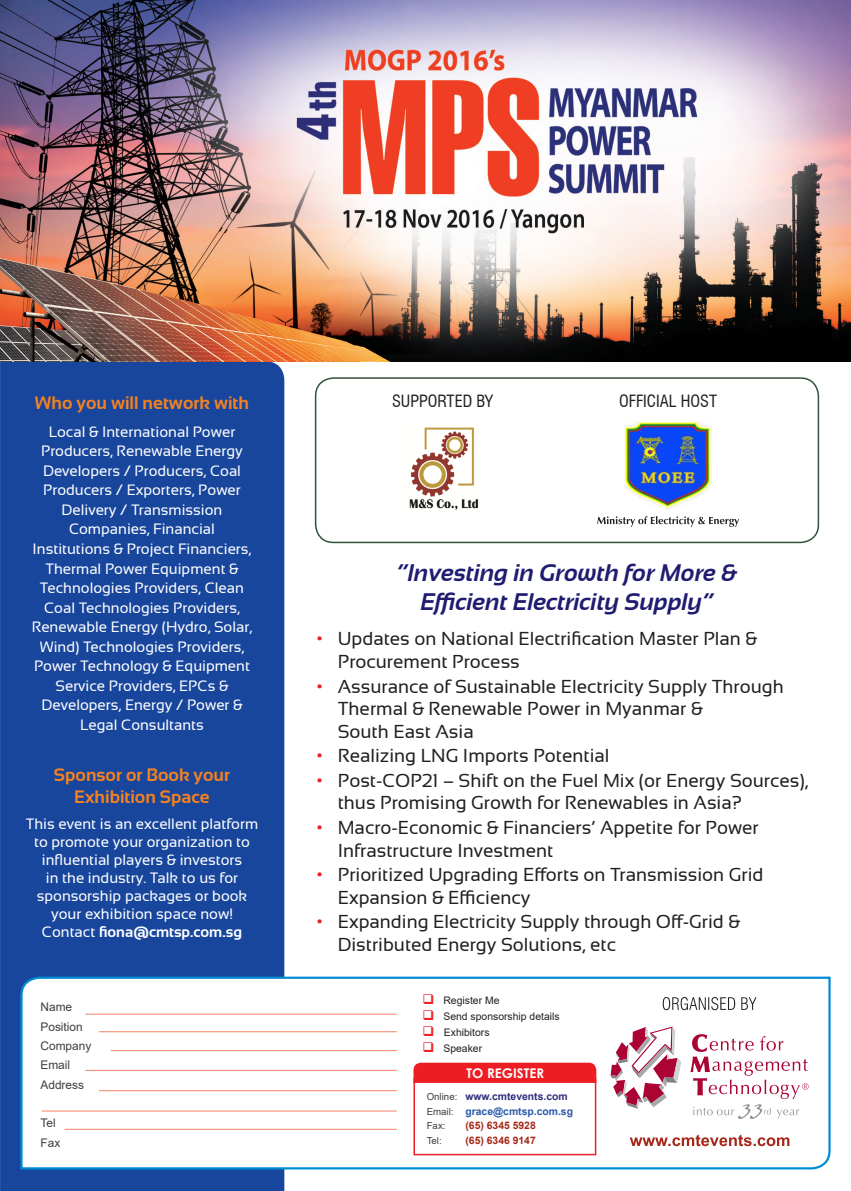
<style>
.page{position:relative;width:851px;height:1191px;background:#fff}
.page>*{position:absolute;margin:0;border:0;box-sizing:border-box;transform-origin:0 0}
.t1{font:italic 700 24px/28.8px "Sansation";color:#201c70;text-align:center}
.t2{font:18.75px/22.5px "Sansation";color:#231f20}
.t3{font:700 18px/21.6px "Sansation";color:#f58220;text-align:center}
.t4{font:condensed 16.5px "Swiss 721 BT";color:#231f20}
.t5{font:15px/19.5px "Sansation";color:#fff;text-align:center}
.t6{font:700 13.35px "Century Gothic";color:#fff}
.t7{font:11.85px/19.4px "Arial";color:#3e3e3f}
.t8{font:10.35px "Arial";color:#231f20}
.t9{font:700 10.35px "Arial";color:#2e2c79}
.t10{font:700 10.35px "Arial";color:#2959a8}
.t11{font:700 10.35px "Arial";color:#a6271a}
.t12{font:9.75px "Arial";color:#3e3e3f}
.s1{font-weight:700}
.s2{font-weight:700;color:#ee1d23}
.s3{color:#ee1d23}
.s4{font-weight:400;font-size:9.75px;color:#3e3e3f}
</style>
<div class="page">
<div style="left:0;top:361px;width:284px;height:830px;background:#18469d"></div>
<svg style="left:19px;top:975px;width:812px;height:195px"></svg>
<svg style="left:629px;top:1134px;width:160px;height:12px"></svg>
<svg style="left:662px;top:997px;width:94px;height:13px"></svg>
<svg style="left:610px;top:1026px;width:71px;height:82px"></svg>
<svg style="left:690px;top:1034px;width:118px;height:85px"></svg>
<hr style="left:85px;top:1014px;width:312px;height:1px;background:#f48465">
<hr style="left:99px;top:1031px;width:298px;height:1px;background:#f48465">
<hr style="left:111px;top:1050px;width:286px;height:1px;background:#f48465">
<hr style="left:85px;top:1070px;width:312px;height:1px;background:#f48465">
<hr style="left:99px;top:1090px;width:298px;height:1px;background:#f48465">
<hr style="left:42px;top:1110px;width:355px;height:1px;background:#f48465">
<hr style="left:64px;top:1129px;width:333px;height:1px;background:#f48465">
<div style="left:413px;top:1078px;width:183px;height:77px;border:1px solid #ee1d23"></div>
<svg style="left:413px;top:1062px;width:183px;height:21px;background:#ee272c"></svg>
<img style="left:409px;top:427px;width:69px;height:83px">
<div style="left:315px;top:377px;width:504px;height:166px;border:2px solid #30523c;border-radius:18px"></div>
<img style="left:624px;top:422px;width:87px;height:87px">
<svg style="left:597px;top:516px;width:142px;height:11px"></svg>
<img style="left:0;top:0;width:850px;height:361px">
<p class="t3" style="left:35px;top:392px;width:215px">Who you will network with</p>
<p class="t5" style="left:32px;top:422px;width:222px">Local &amp; International Power<br>Producers, Renewable Energy<br>Developers / Producers, Coal<br>Producers / Exporters, Power<br>Delivery / Transmission<br>Companies, Financial<br>Institutions &amp; Project Financiers,<br>Thermal Power Equipment &amp;<br>Technologies Providers, Clean<br>Coal Technologies Providers,<br>Renewable Energy (Hydro, Solar,<br>Wind) Technologies Providers,<br>Power Technology &amp; Equipment<br>Service Providers, EPCs &amp;<br>Developers, Energy / Power &amp;<br>Legal Consultants</p>
<p class="t3" style="left:54px;top:764px;width:177px">Sponsor or Book your<br>Exhibition Space</p>
<p class="t5" style="left:26px;top:815px;width:234px;line-height:18px">This event is an excellent platform to promote your organization to influential players &amp; investors<br>in the industry. Talk to us for sponsorship packages or book your exhibition space now!<br>Contact <span class="s1">fiona@cmtsp.com.sg</span></p>
<p class="t7" style="left:40px;top:997px;width:33px">Name</p>
<p class="t7" style="left:40px;top:1016px;width:44px">Position</p>
<p class="t7" style="left:40px;top:1036px;width:52px">Company</p>
<p class="t7" style="left:40px;top:1055px;width:31px">Email</p>
<p class="t7" style="left:40px;top:1074px;width:45px">Address</p>
<p class="t7" style="left:40px;top:1113px;width:21px">Tel<br>Fax</p>
<p class="t4" style="left:392px;top:391px;width:103px">SUPPORTED BY</p>
<p class="t4" style="left:619px;top:391px;width:99px">OFFICIAL HOST</p>
<p class="t1" style="left:397px;top:558px;width:342px">“Investing in Growth for More &amp;<br>Efficient Electricity Supply”</p>
<p class="t2" style="left:338px;top:627px;width:421px;text-indent:-21px"><span class="s2">•</span> Updates on National Electrification Master Plan &amp;<br>Procurement Process</p>
<p class="t2" style="left:338px;top:675px;width:447px;text-indent:-21px"><span class="s2">•</span> Assurance of Sustainable Electricity Supply Through<br>Thermal &amp; Renewable Power in Myanmar &amp;<br>South East Asia</p>
<p class="t2" style="left:317px;top:744px;width:294px"><span class="s2">•</span> Realizing LNG Imports Potential</p>
<p class="t2" style="left:338px;top:769px;width:472px;text-indent:-21px"><span class="s2">•</span> Post-COP21 – Shift on the Fuel Mix (or Energy Sources), thus Promising Growth for Renewables in Asia?</p>
<p class="t2" style="left:338px;top:816px;width:422px;text-indent:-21px"><span class="s2">•</span> Macro-Economic &amp; Financiers’ Appetite for Power<br>Infrastructure Investment</p>
<p class="t2" style="left:338px;top:863px;width:427px;text-indent:-21px"><span class="s2">•</span> Prioritized Upgrading Efforts on Transmission Grid<br>Expansion &amp; Efficiency</p>
<p class="t2" style="left:338px;top:910px;width:404px;text-indent:-21px"><span class="s2">•</span> Expanding Electricity Supply through Off-Grid &amp;<br>Distributed Energy Solutions, etc</p>
<p class="t8" style="left:422px;top:993px;width:79px"><span class="s3">❑</span> Register Me</p>
<p class="t8" style="left:422px;top:1009px;width:139px"><span class="s3">❑</span> Send sponsorship details</p>
<p class="t8" style="left:422px;top:1025px;width:69px"><span class="s3">❑</span> Exhibitors</p>
<p class="t8" style="left:422px;top:1041px;width:61px"><span class="s3">❑</span> Speaker</p>
<p class="t6" style="left:466px;top:1063px;width:79px">TO REGISTER</p>
<p class="t9" style="left:426px;top:1089px;width:142px"><span class="s4">Online:</span> www.cmtevents.com</p>
<p class="t10" style="left:426px;top:1103px;width:148px"><span class="s4">Email:</span> grace@cmtsp.com.sg</p>
<p class="t12" style="left:426px;top:1119px;width:20px">Fax:</p>
<p class="t11" style="left:465px;top:1118px;width:72px">(65) 6345 5928</p>
<p class="t12" style="left:426px;top:1133px;width:17px">Tel:</p>
<p class="t11" style="left:465px;top:1132px;width:72px">(65) 6346 9147</p>
</div>
